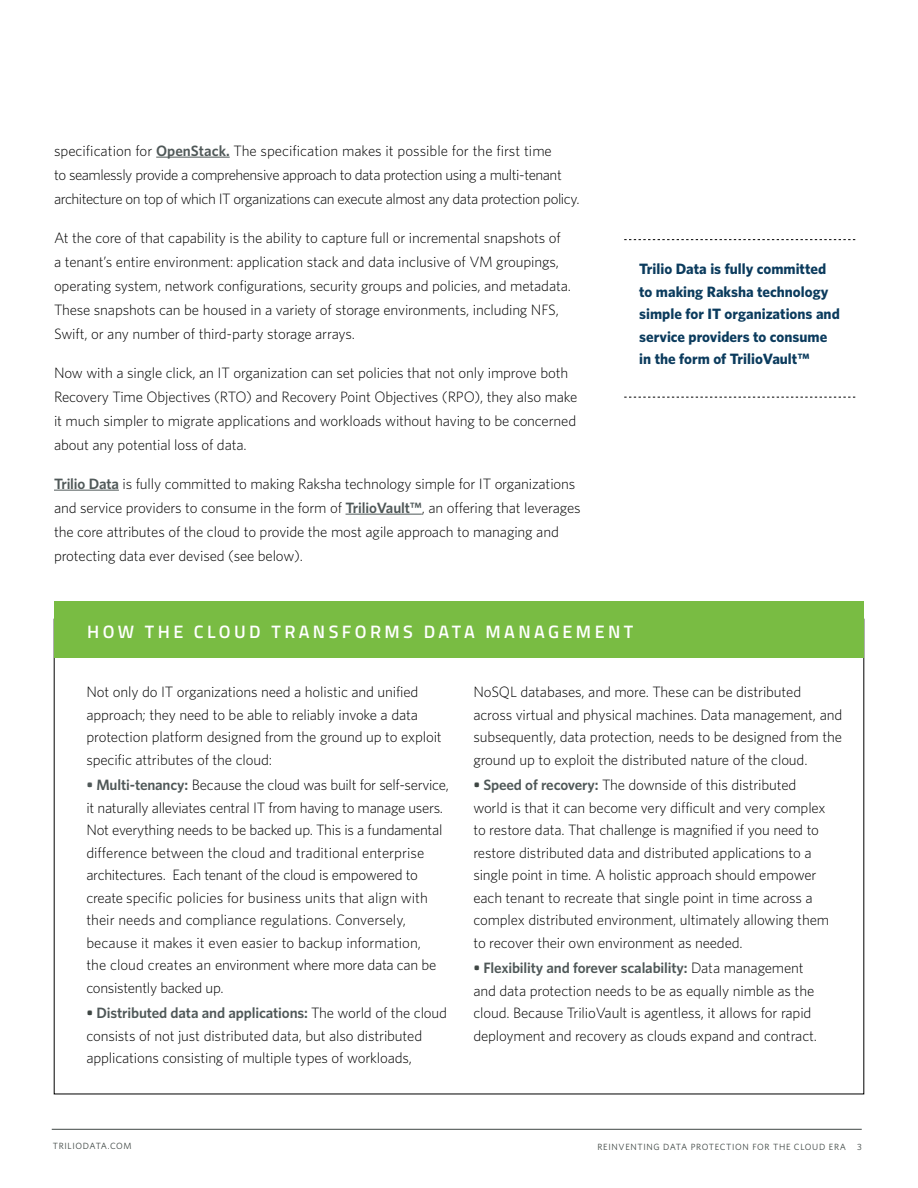
<style>
.page{position:relative;width:918px;height:1188px;background:#fff}
.page>*{position:absolute;margin:0;border:0;box-sizing:border-box;transform-origin:0 0}
.t1{font:600 18px "Titillium Web";letter-spacing:.19em;color:#fff}
.t2{font:300 15px/22.5px "Whitney";letter-spacing:-.01em;color:#000}
.t3{font:300 15px/24px "Whitney";letter-spacing:-.03em;color:#000}
.t4{font:700 15px/22.5px "Whitney";color:#0b3b5d}
.t5{font:9px "Whitney";letter-spacing:.075em;color:#3e4643}
.s1{font-weight:600;color:#4f5858}
.s2{font-weight:600;color:#3e4643}
</style>
<div class="page">
<hr style="left:52px;top:1129px;width:810px;height:1px;background:#3e4643">
<hr style="left:156px;top:157px;width:74px;height:1px;background:#4f5858">
<hr style="left:54px;top:490px;width:65px;height:1px;background:#4f5858">
<hr style="left:346px;top:514px;width:76px;height:1px;background:#4f5858">
<svg style="left:624px;top:239px;width:231px;height:1px"></svg>
<svg style="left:624px;top:397px;width:231px;height:1px"></svg>
<div style="left:54px;top:602px;width:810px;height:56px;background:#79bc43"></div>
<p class="t3" style="left:54px;top:138px;width:527px">specification for <span class="s1">OpenStack.</span> The specification makes it possible for the first time<br>to seamlessly provide a comprehensive approach to data protection using a multi-tenant architecture on top of which IT organizations can execute almost any data protection policy.</p>
<p class="t2" style="left:54px;top:225px;width:519px;line-height:24px">At the core of that capability is the ability to capture full or incremental snapshots of a tenant’s entire environment: application stack and data inclusive of VM groupings, operating system, network configurations, security groups and policies, and metadata.<br>These snapshots can be housed in a variety of storage environments, including NFS, Swift, or any number of third-party storage arrays.</p>
<p class="t2" style="left:54px;top:360px;width:525px;line-height:24px">Now with a single click, an IT organization can set policies that not only improve both Recovery Time Objectives (RTO) and Recovery Point Objectives (RPO), they also make it much simpler to migrate applications and workloads without having to be concerned about any potential loss of data.</p>
<p class="t2" style="left:54px;top:471px;width:528px;line-height:24px"><span class="s1">Trilio Data</span> is fully committed to making Raksha technology simple for IT organizations and service providers to consume in the form of <span class="s1">TrilioVault™</span>, an offering that leverages the core attributes of the cloud to provide the most agile approach to managing and protecting data ever devised (see below).</p>
<p class="t4" style="left:639px;top:258px;width:202px">Trilio Data is fully committed to making Raksha technology simple for IT organizations and service providers to consume in the form of TrilioVault™</p>
<p class="t1" style="left:87px;top:618px;width:548px">HOW THE CLOUD TRANSFORMS DATA MANAGEMENT</p>
<p class="t2" style="left:86px;top:680px;width:357px">Not only do IT organizations need a holistic and unified approach; they need to be able to reliably invoke a data protection platform designed from the ground up to exploit specific attributes of the cloud:</p>
<p class="t2" style="left:86px;top:773px;width:364px"><span class="s1">• Multi-tenancy:</span> Because the cloud was built for self-service, it naturally alleviates central IT from having to manage users.<br>Not everything needs to be backed up. This is a fundamental difference between the cloud and traditional enterprise architectures. Each tenant of the cloud is empowered to create specific policies for business units that align with their needs and compliance regulations. Conversely, because it makes it even easier to backup information,<br>the cloud creates an environment where more data can be consistently backed up.</p>
<p class="t2" style="left:86px;top:1001px;width:362px"><span class="s2">•</span> <span class="s1">Distributed data and applications:</span> The world of the cloud consists of not just distributed data, but also distributed applications consisting of multiple types of workloads,</p>
<p class="t2" style="left:473px;top:680px;width:370px">NoSQL databases, and more. These can be distributed across virtual and physical machines. Data management, and subsequently, data protection, needs to be designed from the ground up to exploit the distributed nature of the cloud.</p>
<p class="t2" style="left:473px;top:773px;width:357px"><span class="s2">•</span> <span class="s1">Speed of recovery:</span> The downside of this distributed world is that it can become very difficult and very complex to restore data. That challenge is magnified if you need to restore distributed data and distributed applications to a single point in time. A holistic approach should empower each tenant to recreate that single point in time across a complex distributed environment, ultimately allowing them to recover their own environment as needed.</p>
<p class="t2" style="left:473px;top:956px;width:345px"><span class="s2">•</span> <span class="s1">Flexibility and forever scalability:</span> Data management and data protection needs to be as equally nimble as the cloud. Because TrilioVault is agentless, it allows for rapid deployment and recovery as clouds expand and contract.</p>
<p class="t5" style="left:53px;top:1140px;width:80px">TRILIODATA.COM</p>
<p class="t5" style="left:597px;top:1141px;width:266px">REINVENTING DATA PROTECTION FOR THE CLOUD ERA 3</p>
</div>
